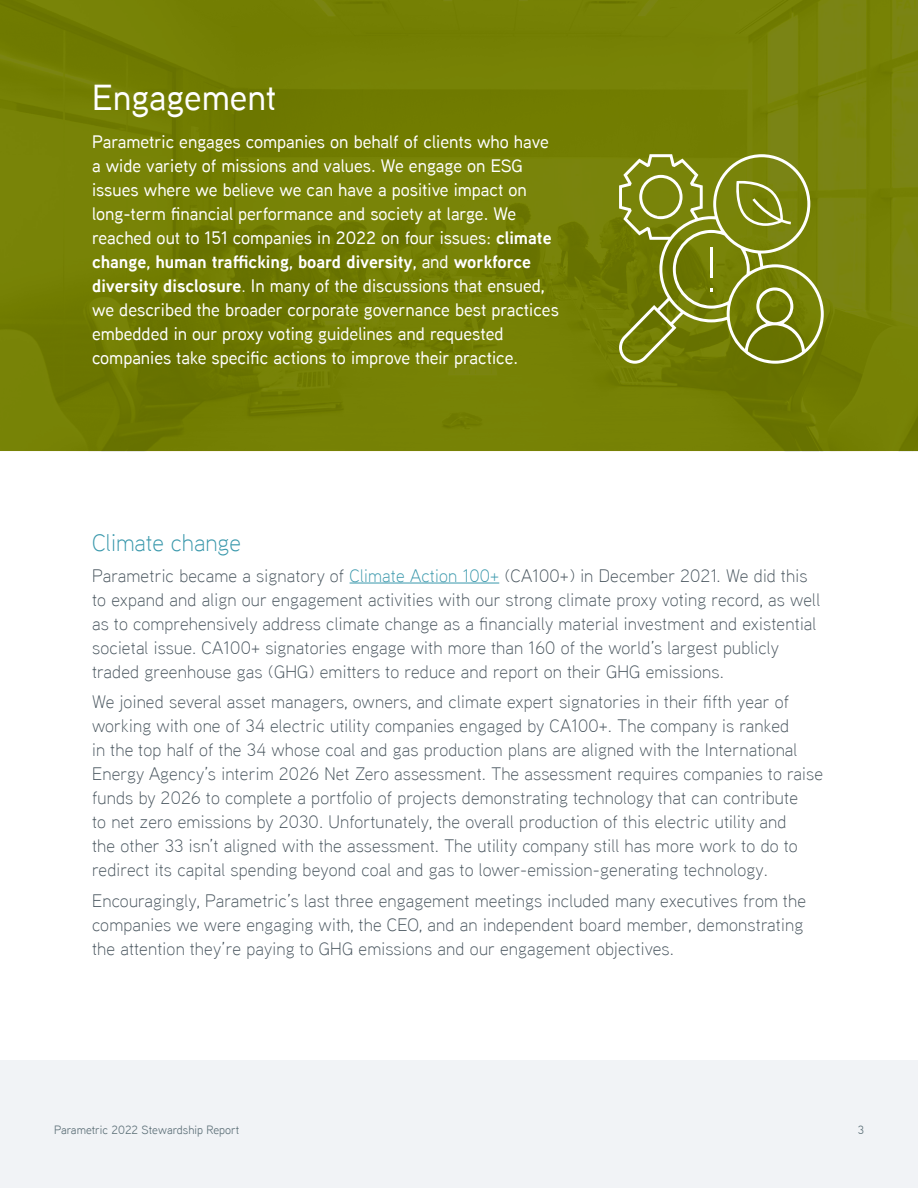
<style>
.page{position:relative;width:918px;height:1188px;background:#fff}
.page>*{position:absolute;margin:0;border:0;box-sizing:border-box;transform-origin:0 0}
.t1{font:500 36px "Aaux Next";color:#fff}
.t2{font:300 24px "Aaux Next";color:#3897ab}
.t3{font:300 18px/24px "Aaux Next";letter-spacing:.01em;color:#46535c}
.t4{font:500 18px/24px "Aaux Next";color:#fff}
.t5{font:12px "Aaux Next";color:#5c6f77}
.s1{font-weight:700}
.s2{font-weight:400}
.s3{color:#3897ab}
</style>
<div class="page">
<div style="left:0;top:1061px;width:918px;height:127px;background:#f1f3f6"></div>
<div style="left:0;top:0;width:918px;height:451px;background:linear-gradient(to right,#727d02,#758007)"></div>
<hr style="left:350px;top:583px;width:149px;height:1px;background:#3897ab">
<svg style="left:619px;top:154px;width:205px;height:210px;background:#858e26"></svg>
<h1 class="t1" style="left:92px;top:73px;width:186px">Engagement</h1>
<p class="t4" style="left:92px;top:129px;width:468px">Parametric engages companies on behalf of clients who have a wide variety of missions and values. We engage on ESG issues where we believe we can have a positive impact on long-term financial performance and society at large. We reached out to 151 companies in 2022 on four issues: <span class="s1">climate change</span>, <span class="s1">human trafficking</span>, <span class="s1">board diversity</span>, and <span class="s1">workforce diversity disclosure</span><span class="s2">.</span> In many of the discussions that ensued, we described the broader corporate governance best practices embedded in our proxy voting guidelines and requested companies take specific actions to improve their practice.</p>
<h2 class="t2" style="left:92px;top:527px;width:150px">Climate change</h2>
<p class="t3" style="left:92px;top:563px;width:730px">Parametric became a signatory of <span class="s3">Climate Action 100+</span> (CA100+) in December 2021. We did this to expand and align our engagement activities with our strong climate proxy voting record, as well as to comprehensively address climate change as a financially material investment and existential societal issue. CA100+ signatories engage with more than 160 of the world’s largest publicly traded greenhouse gas (GHG) emitters to reduce and report on their GHG emissions.</p>
<p class="t3" style="left:92px;top:689px;width:732px">We joined several asset managers, owners, and climate expert signatories in their fifth year of working with one of 34 electric utility companies engaged by CA100+. The company is ranked<br>in the top half of the 34 whose coal and gas production plans are aligned with the International Energy Agency’s interim 2026 Net Zero assessment. The assessment requires companies to raise funds by 2026 to complete a portfolio of projects demonstrating technology that can contribute<br>to net zero emissions by 2030. Unfortunately, the overall production of this electric utility and<br>the other 33 isn’t aligned with the assessment. The utility company still has more work to do to redirect its capital spending beyond coal and gas to lower-emission-generating technology.</p>
<p class="t3" style="left:92px;top:888px;width:716px">Encouragingly, Parametric’s last three engagement meetings included many executives from the companies we were engaging with, the CEO, and an independent board member, demonstrating the attention they’re paying to GHG emissions and our engagement objectives.</p>
<p class="t5" style="left:54px;top:1122px;width:187px">Parametric 2022 Stewardship Report</p>
<p class="t5" style="left:858px;top:1122px;width:8px">3</p>
</div>
